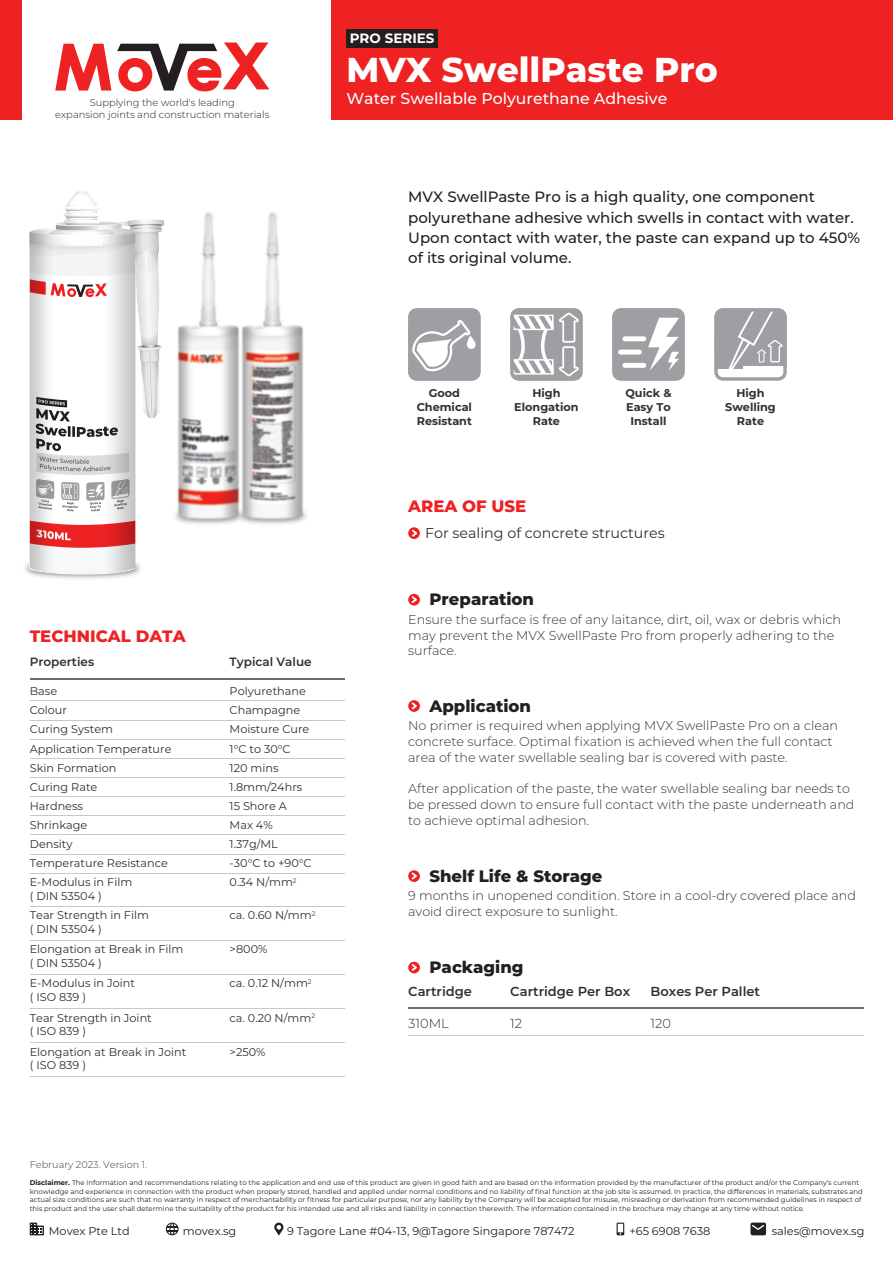
<style>
.page{position:relative;width:893px;height:1263px;background:#fff}
.page>*{position:absolute;margin:0;border:0;box-sizing:border-box;transform-origin:0 0}
.t1{font:800 34.5px "Montserrat";color:#fff}
.t2{font:800 16.5px "Montserrat";color:#231f20}
.t3{font:800 16.5px "Montserrat";color:#ee2123}
.t4{font:500 15.75px "Montserrat";color:#fff}
.t5{font:500 15px/20.2px "Montserrat";color:#231f20}
.t6{font:14.25px "Montserrat";color:#312f30}
.t7{font:700 13.5px "Montserrat";color:#fff}
.t8{font:600 13.05px "Montserrat";color:#312f30}
.t9{font:300 13.05px "Montserrat";color:#312f30}
.t10{font:300 12.75px/15.8px "Montserrat";color:#312f30}
.t11{font:600 12px "Montserrat";color:#312f30}
.t12{font:11.25px/13.5px "Montserrat";color:#312f30}
.t13{font:11.25px "Montserrat";color:#231f20}
.t14{font:700 11.25px/14.2px "Montserrat";color:#312f30;text-align:center}
.t15{font:300 9.9px "Montserrat";color:#231f20}
.t16{font:300 9.75px "Montserrat";color:#3e3e3f}
.t17{font:6.9px/8.6px "Montserrat";color:#231f20}
.s1{font-weight:700}
</style>
<div class="page">
<img style="left:25px;top:508px;width:44px;height:71px">
<div style="left:332px;top:0;width:561px;height:119px;background:#ee2123"></div>
<div style="left:347px;top:30px;width:91px;height:18px;background:#231f20"></div>
<div style="left:0;top:0;width:21px;height:119px;background:#ee2123"></div>
<svg style="left:55px;top:43px;width:214px;height:48px"></svg>
<hr style="left:30px;top:678px;width:314px;height:1px;background:#6c6d70">
<svg style="left:30px;top:1222px;width:14px;height:13px"></svg>
<svg style="left:166px;top:1222px;width:13px;height:13px"></svg>
<svg style="left:274px;top:1222px;width:9px;height:13px"></svg>
<svg style="left:617px;top:1222px;width:7px;height:13px"></svg>
<svg style="left:750px;top:1222px;width:16px;height:13px"></svg>
<svg style="left:510px;top:308px;width:73px;height:73px"></svg>
<hr style="left:30px;top:701px;width:314px;height:1px;background:#c7c8ca">
<hr style="left:30px;top:720px;width:314px;height:1px;background:#c7c8ca">
<hr style="left:30px;top:739px;width:314px;height:1px;background:#c7c8ca">
<hr style="left:30px;top:758px;width:314px;height:1px;background:#c7c8ca">
<hr style="left:30px;top:777px;width:314px;height:1px;background:#c7c8ca">
<hr style="left:30px;top:796px;width:314px;height:1px;background:#c7c8ca">
<hr style="left:30px;top:815px;width:314px;height:1px;background:#c7c8ca">
<hr style="left:30px;top:834px;width:314px;height:1px;background:#c7c8ca">
<hr style="left:30px;top:854px;width:314px;height:1px;background:#c7c8ca">
<hr style="left:30px;top:873px;width:314px;height:1px;background:#c7c8ca">
<hr style="left:30px;top:906px;width:314px;height:1px;background:#c7c8ca">
<svg style="left:411px;top:527px;width:9px;height:12px"></svg>
<svg style="left:408px;top:700px;width:12px;height:12px"></svg>
<svg style="left:411px;top:594px;width:9px;height:11px"></svg>
<hr style="left:30px;top:940px;width:314px;height:1px;background:#c7c8ca">
<hr style="left:30px;top:974px;width:314px;height:1px;background:#c7c8ca">
<hr style="left:30px;top:1008px;width:314px;height:1px;background:#c7c8ca">
<hr style="left:30px;top:1042px;width:314px;height:1px;background:#c7c8ca">
<hr style="left:30px;top:1076px;width:314px;height:1px;background:#c7c8ca">
<svg style="left:408px;top:870px;width:12px;height:12px"></svg>
<img style="left:59px;top:202px;width:10px;height:70px">
<svg style="left:59px;top:272px;width:10px;height:274px"></svg>
<img style="left:30px;top:223px;width:29px;height:323px">
<img style="left:30px;top:546px;width:39px;height:28px">
<img style="left:69px;top:191px;width:64px;height:388px">
<img style="left:133px;top:212px;width:278px;height:393px">
<svg style="left:408px;top:308px;width:72px;height:73px"></svg>
<svg style="left:612px;top:308px;width:73px;height:73px"></svg>
<svg style="left:714px;top:308px;width:73px;height:73px"></svg>
<svg style="left:408px;top:962px;width:12px;height:11px"></svg>
<hr style="left:408px;top:1035px;width:455px;height:1px;background:#c7c8ca">
<hr style="left:408px;top:1008px;width:455px;height:1px;background:#6c6d70">
<h3 class="t7" style="left:350px;top:29px;width:86px">PRO SERIES</h3>
<h1 class="t1" style="left:347px;top:45px;width:373px">MVX SwellPaste Pro</h1>
<h3 class="t15" style="left:90px;top:96px;width:147px">Supplying the world's leading</h3>
<h3 class="t4" style="left:347px;top:87px;width:322px">Water Swellable Polyurethane Adhesive</h3>
<h3 class="t15" style="left:55px;top:108px;width:216px">expansion joints and construction materials</h3>
<h3 class="t5" style="left:408px;top:186px;width:453px">MVX SwellPaste Pro is a high quality, one component polyurethane adhesive which swells in contact with water.<br>Upon contact with water, the paste can expand up to 450% of its original volume.</h3>
<h3 class="t14" style="left:417px;top:385px;width:57px">Good<br>Chemical<br>Resistant</h3>
<h3 class="t14" style="left:514px;top:385px;width:66px">High<br>Elongation<br>Rate</h3>
<h3 class="t14" style="left:625px;top:385px;width:48px">Quick &amp;<br>Easy To<br>Install</h3>
<h3 class="t14" style="left:725px;top:385px;width:52px">High<br>Swelling<br>Rate</h3>
<h2 class="t3" style="left:30px;top:624px;width:157px">TECHNICAL DATA</h2>
<h3 class="t11" style="left:30px;top:653px;width:66px">Properties</h3>
<h3 class="t11" style="left:230px;top:653px;width:84px">Typical Value</h3>
<h3 class="t12" style="left:30px;top:684px;width:29px">Base</h3>
<h3 class="t12" style="left:230px;top:684px;width:78px">Polyurethane</h3>
<h3 class="t12" style="left:30px;top:703px;width:39px">Colour</h3>
<h3 class="t12" style="left:230px;top:703px;width:72px">Champagne</h3>
<h3 class="t12" style="left:30px;top:722px;width:85px">Curing System</h3>
<h3 class="t12" style="left:230px;top:722px;width:81px">Moisture Cure</h3>
<h3 class="t12" style="left:30px;top:741px;width:143px">Application Temperature</h3>
<h3 class="t12" style="left:230px;top:741px;width:62px">1°C to 30°C</h3>
<h3 class="t12" style="left:30px;top:760px;width:88px">Skin Formation</h3>
<h3 class="t12" style="left:230px;top:760px;width:50px">120 mins</h3>
<h3 class="t12" style="left:30px;top:780px;width:69px">Curing Rate</h3>
<h3 class="t12" style="left:230px;top:780px;width:74px">1.8mm/24hrs</h3>
<h3 class="t12" style="left:30px;top:799px;width:55px">Hardness</h3>
<h3 class="t12" style="left:230px;top:799px;width:59px">15 Shore A</h3>
<h3 class="t12" style="left:30px;top:818px;width:59px">Shrinkage</h3>
<h3 class="t12" style="left:230px;top:818px;width:45px">Max 4%</h3>
<h3 class="t12" style="left:30px;top:837px;width:44px">Density</h3>
<h3 class="t12" style="left:230px;top:837px;width:50px">1.37g/ML</h3>
<h3 class="t12" style="left:30px;top:856px;width:140px">Temperature Resistance</h3>
<h3 class="t12" style="left:230px;top:856px;width:83px">-30°C to +90°C</h3>
<h3 class="t12" style="left:30px;top:875px;width:104px">E-Modulus in Film</h3>
<h3 class="t12" style="left:230px;top:875px;width:69px">0.34 N/mm<sup>2</sup></h3>
<h3 class="t12" style="left:30px;top:889px;width:74px">( DIN 53504 )</h3>
<h3 class="t12" style="left:230px;top:908px;width:87px">ca. 0.60 N/mm<sup>2</sup></h3>
<h3 class="t12" style="left:30px;top:908px;width:121px">Tear Strength in Film ( DIN 53504 )</h3>
<h3 class="t12" style="left:30px;top:942px;width:155px">Elongation at Break in Film</h3>
<h3 class="t12" style="left:230px;top:942px;width:39px">&gt;800%</h3>
<h3 class="t12" style="left:30px;top:952px;width:107px;line-height:20.5px">( DIN 53504 )<br>E-Modulus in Joint</h3>
<h3 class="t12" style="left:230px;top:976px;width:84px">ca. 0.12 N/mm<sup>2</sup></h3>
<h3 class="t12" style="left:30px;top:990px;width:58px">( ISO 839 )</h3>
<h3 class="t12" style="left:230px;top:1010px;width:87px">ca. 0.20 N/mm<sup>2</sup></h3>
<h3 class="t12" style="left:30px;top:1010px;width:124px">Tear Strength in Joint ( ISO 839 )</h3>
<h3 class="t12" style="left:30px;top:1044px;width:158px">Elongation at Break in Joint</h3>
<h3 class="t12" style="left:230px;top:1044px;width:37px">&gt;250%</h3>
<h3 class="t12" style="left:30px;top:1058px;width:58px">( ISO 839 )</h3>
<h3 class="t16" style="left:30px;top:1158px;width:119px">February 2023. Version 1.</h3>
<h2 class="t3" style="left:408px;top:494px;width:120px">AREA OF USE</h2>
<h3 class="t6" style="left:425px;top:523px;width:241px">For sealing of concrete structures</h3>
<h2 class="t2" style="left:429px;top:587px;width:106px">Preparation</h2>
<h3 class="t10" style="left:408px;top:611px;width:434px">Ensure the surface is free of any laitance, dirt, oil, wax or debris which may prevent the MVX SwellPaste Pro from properly adhering to the surface.</h3>
<h2 class="t2" style="left:429px;top:694px;width:103px">Application</h2>
<h3 class="t10" style="left:408px;top:717px;width:431px">No primer is required when applying MVX SwellPaste Pro on a clean concrete surface. Optimal fixation is achieved when the full contact area of the water swellable sealing bar is covered with paste.</h3>
<h3 class="t10" style="left:408px;top:780px;width:448px">After application of the paste, the water swellable sealing bar needs to be pressed down to ensure full contact with the paste underneath and to achieve optimal adhesion.</h3>
<h2 class="t2" style="left:429px;top:864px;width:174px">Shelf Life &amp; Storage</h2>
<h3 class="t10" style="left:408px;top:887px;width:449px">9 months in unopened condition. Store in a cool-dry covered place and avoid direct exposure to sunlight.</h3>
<h2 class="t2" style="left:429px;top:955px;width:96px">Packaging</h2>
<h3 class="t8" style="left:408px;top:982px;width:65px">Cartridge</h3>
<h3 class="t8" style="left:510px;top:982px;width:121px">Cartridge Per Box</h3>
<h3 class="t8" style="left:651px;top:982px;width:111px">Boxes Per Pallet</h3>
<h3 class="t9" style="left:408px;top:1015px;width:42px">310ML</h3>
<h3 class="t9" style="left:510px;top:1015px;width:13px">12</h3>
<h3 class="t9" style="left:651px;top:1015px;width:22px">120</h3>
<p class="t17" style="left:30px;top:1178px;width:835px"><span class="s1">Disclaimer.</span> The information and recommendations relating to the application and end use of this product are given in good faith and are based on the information provided by the manufacturer of the product and/or the Company’s current knowledge and experience in connection with the product when properly stored, handled and applied under normal conditions and no liability of final function at the job site is assumed. In practice, the differences in materials, substrates and actual size conditions are such that no warranty in respect of merchantability or fitness for particular purpose, nor any liability by the Company will be accepted for misuse, misreading or derivation from recommended guidelines in respect of this product and the user shall determine the suitability of the product for his intended use and all risks and liability in connection therewith. The information contained in the brochure may change at any time without notice.</p>
<h3 class="t13" style="left:49px;top:1223px;width:82px">Movex Pte Ltd</h3>
<h3 class="t13" style="left:183px;top:1223px;width:55px">movex.sg</h3>
<h3 class="t13" style="left:287px;top:1223px;width:289px">9 Tagore Lane #04-13, 9@Tagore Singapore 787472</h3>
<h3 class="t13" style="left:629px;top:1223px;width:82px">+65 6908 7638</h3>
<h3 class="t13" style="left:772px;top:1223px;width:94px">sales@movex.sg</h3>
</div>
